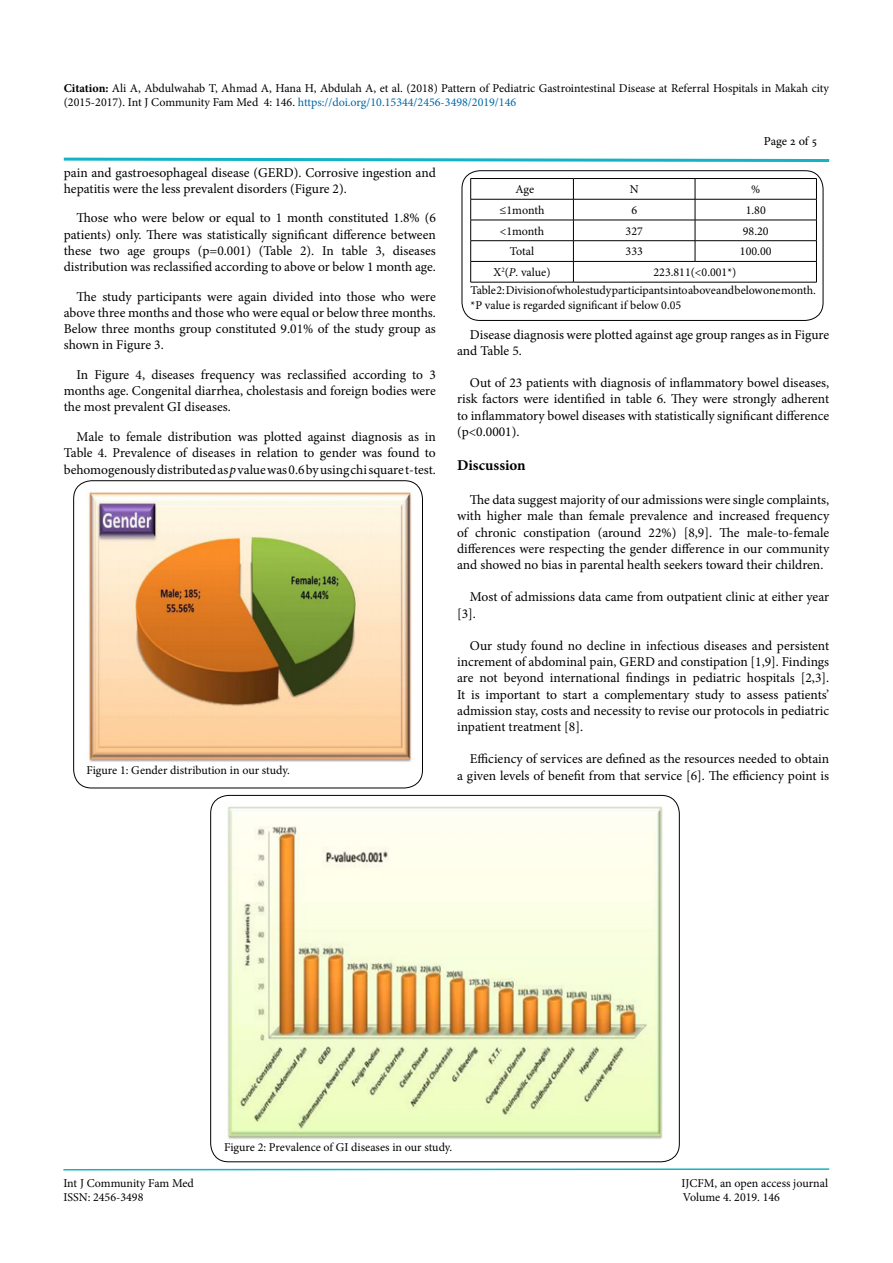
<style>
.page{position:relative;width:893px;height:1263px;background:#fff}
.page>*{position:absolute;margin:0;border:0;box-sizing:border-box;transform-origin:0 0}
.t1{font:700 15px "Minion Pro";color:#000}
.t2{font:13.5px/16.2px "Minion Pro";color:#000;text-align:justify}
.t3{font:12px/14.4px "Minion Pro";color:#000}
.t4{font:12px "Adobe Hebrew";letter-spacing:-.01em;color:#000}
.s1{font-weight:700}
.s2{color:#0067a7}
.s3{font-style:italic}
</style>
<div class="page">
<svg style="left:63px;top:1168px;width:767px;height:3px;background:#88d9e0"></svg>
<svg style="left:63px;top:157px;width:767px;height:5px"></svg>
<img style="left:227px;top:806px;width:436px;height:333px">
<hr style="left:470px;top:178px;width:103px;height:1px;background:#000">
<hr style="left:573px;top:178px;width:122px;height:1px;background:#000">
<hr style="left:695px;top:178px;width:122px;height:1px;background:#000">
<hr style="left:470px;top:199px;width:103px;height:1px;background:#000">
<hr style="left:573px;top:199px;width:122px;height:1px;background:#000">
<hr style="left:695px;top:199px;width:122px;height:1px;background:#000">
<hr style="left:470px;top:220px;width:103px;height:1px;background:#000">
<hr style="left:573px;top:220px;width:122px;height:1px;background:#000">
<hr style="left:695px;top:220px;width:122px;height:1px;background:#000">
<hr style="left:470px;top:240px;width:103px;height:1px;background:#000">
<hr style="left:573px;top:240px;width:122px;height:1px;background:#000">
<hr style="left:695px;top:240px;width:122px;height:1px;background:#000">
<svg style="left:695px;top:179px;width:1px;height:82px"></svg>
<hr style="left:470px;top:261px;width:103px;height:1px;background:#000">
<svg style="left:470px;top:179px;width:1px;height:103px"></svg>
<hr style="left:573px;top:261px;width:122px;height:1px;background:#000">
<svg style="left:573px;top:179px;width:1px;height:103px"></svg>
<hr style="left:695px;top:261px;width:122px;height:1px;background:#000">
<svg style="left:816px;top:179px;width:1px;height:103px"></svg>
<hr style="left:470px;top:282px;width:103px;height:1px;background:#000">
<hr style="left:573px;top:282px;width:122px;height:1px;background:#000">
<hr style="left:695px;top:282px;width:122px;height:1px;background:#000">
<div style="left:462px;top:171px;width:361px;height:150px;border:1px solid #000;border-radius:18px"></div>
<img style="left:88px;top:491px;width:324px;height:271px">
<div style="left:73px;top:480px;width:350px;height:308px;border:1px solid #000;border-radius:18px"></div>
<p class="t3" style="left:64px;top:81px;width:767px"><span class="s1">Citation:</span> Ali A, Abdulwahab T, Ahmad A, Hana H, Abdulah A, et al. (2018) Pattern of Pediatric Gastrointestinal Disease at Referral Hospitals in Makah city (2015-2017). Int J Community Fam Med 4: 146. <span class="s2">https://doi.org/10.15344/2456-3498/2019/146</span></p>
<p class="t4" style="left:764px;top:134px;width:55px">Page 2 of 5</p>
<p class="t2" style="left:64px;top:164px;width:374px">pain and gastroesophageal disease (GERD). Corrosive ingestion and hepatitis were the less prevalent disorders (Figure 2).</p>
<p class="t2" style="left:64px;top:210px;width:374px;text-indent:13px">Those who were below or equal to 1 month constituted 1.8% (6 patients) only. There was statistically significant difference between these two age groups (p=0.001) (Table 2). In table 3, diseases distribution was reclassified according to above or below 1 month age.</p>
<p class="t2" style="left:64px;top:288px;width:374px;text-indent:13px">The study participants were again divided into those who were above three months and those who were equal or below three months.<br>Below three months group constituted 9.01% of the study group as shown in Figure 3.</p>
<p class="t2" style="left:64px;top:367px;width:374px;text-indent:13px">In Figure 4, diseases frequency was reclassified according to 3 months age. Congenital diarrhea, cholestasis and foreign bodies were the most prevalent GI diseases.</p>
<p class="t2" style="left:64px;top:429px;width:374px;text-indent:13px">Male to female distribution was plotted against diagnosis as in Table 4. Prevalence of diseases in relation to gender was found to behomogenously distributed as <span class="s3">p</span> value was 0.6 by using chi square t-test.</p>
<p class="t3" style="left:86px;top:762px;width:205px">Figure 1: Gender distribution in our study.</p>
<p class="t3" style="left:515px;top:182px;width:20px">Age</p>
<p class="t3" style="left:630px;top:182px;width:10px">N</p>
<p class="t3" style="left:751px;top:182px;width:11px">%</p>
<p class="t3" style="left:500px;top:203px;width:46px">≤1month</p>
<p class="t3" style="left:631px;top:203px;width:7px">6</p>
<p class="t3" style="left:746px;top:203px;width:22px">1.80</p>
<p class="t3" style="left:500px;top:224px;width:46px">&lt;1month</p>
<p class="t3" style="left:626px;top:224px;width:19px">327</p>
<p class="t3" style="left:743px;top:224px;width:27px">98.20</p>
<p class="t3" style="left:510px;top:244px;width:26px">Total</p>
<p class="t3" style="left:626px;top:244px;width:19px">333</p>
<p class="t3" style="left:740px;top:244px;width:33px">100.00</p>
<p class="t3" style="left:494px;top:265px;width:58px">X<sup>2</sup>(<span class="s3">P</span>. value)</p>
<p class="t3" style="left:470px;top:263px;width:347px;line-height:18.3px;text-indent:183px">223.811(&lt;0.001*)<br>Table 2: Division of whole study participants into above and below one month.</p>
<p class="t3" style="left:470px;top:298px;width:212px">*P value is regarded significant if below 0.05</p>
<p class="t2" style="left:457px;top:326px;width:374px;text-indent:13px">Disease diagnosis were plotted against age group ranges as in Figure and Table 5.</p>
<p class="t2" style="left:457px;top:375px;width:374px;text-indent:13px">Out of 23 patients with diagnosis of inflammatory bowel diseases, risk factors were identified in table 6. They were strongly adherent to inflammatory bowel diseases with statistically significant difference (p&lt;0.0001).</p>
<p class="t1" style="left:457px;top:455px;width:70px">Discussion</p>
<p class="t2" style="left:457px;top:492px;width:374px;text-indent:13px">The data suggest majority of our admissions were single complaints, with higher male than female prevalence and increased frequency of chronic constipation (around 22%) [8,9]. The male-to-female differences were respecting the gender difference in our community and showed no bias in parental health seekers toward their children.</p>
<p class="t2" style="left:457px;top:589px;width:374px;text-indent:13px">Most of admissions data came from outpatient clinic at either year [3].</p>
<p class="t2" style="left:457px;top:638px;width:374px;text-indent:13px">Our study found no decline in infectious diseases and persistent increment of abdominal pain, GERD and constipation [1,9]. Findings are not beyond international findings in pediatric hospitals [2,3].<br>It is important to start a complementary study to assess patients’ admission stay, costs and necessity to revise our protocols in pediatric inpatient treatment [8].</p>
<p class="t2" style="left:457px;top:751px;width:374px;text-align:right">Efficiency of services are defined as the resources needed to obtain<br>a given levels of benefit from that service [6]. The efficiency point is</p>
<p class="t3" style="left:224px;top:1140px;width:230px">Figure 2: Prevalence of GI diseases in our study.</p>
<p class="t3" style="left:63px;top:1176px;width:132px">Int J Community Fam Med</p>
<p class="t3" style="left:682px;top:1176px;width:148px">IJCFM, an open access journal</p>
<p class="t3" style="left:63px;top:1190px;width:82px">ISSN: 2456-3498</p>
<p class="t3" style="left:683px;top:1190px;width:99px">Volume 4. 2019. 146</p>
</div>
